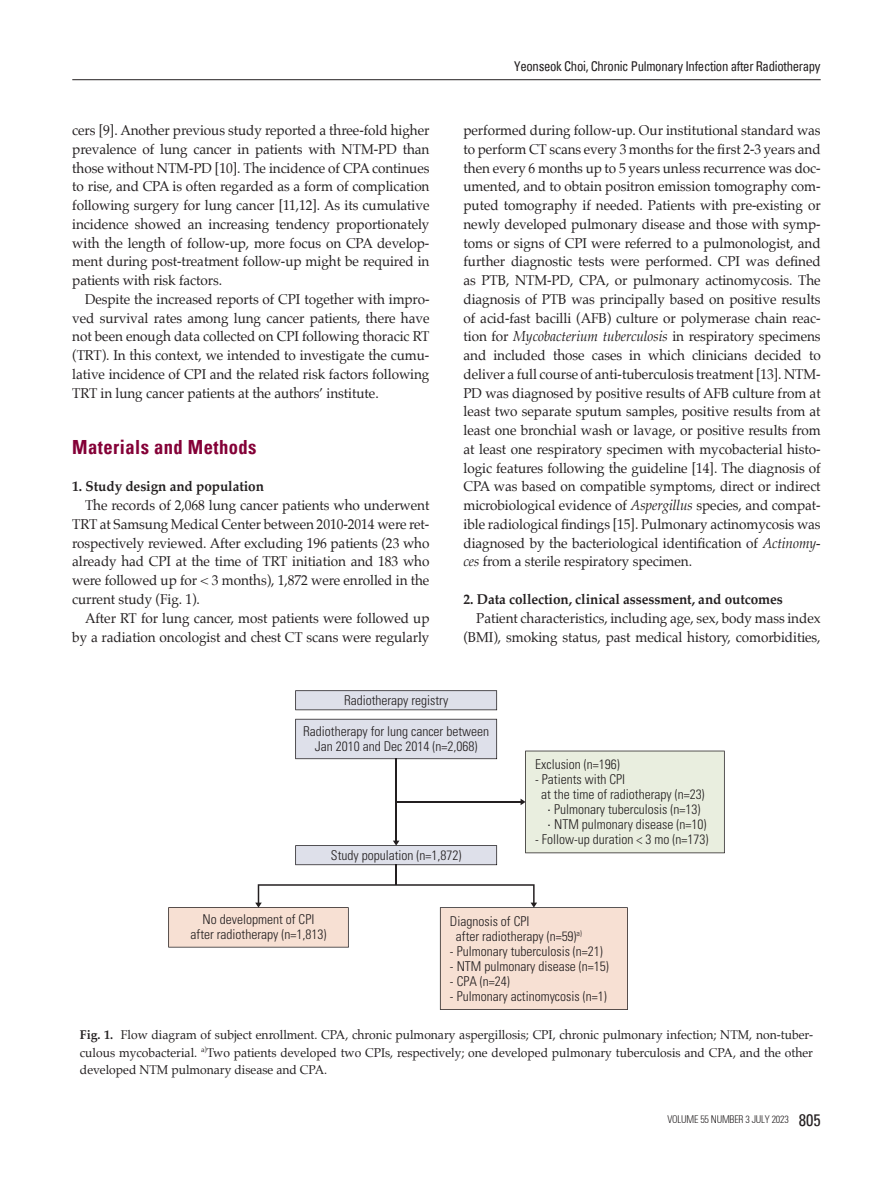
<style>
.page{position:relative;width:893px;height:1191px;background:#fff}
.page>*{position:absolute;margin:0;border:0;box-sizing:border-box;transform-origin:0 0}
.t1{font:700 condensed 19.5px "Univers";letter-spacing:.025em;color:#840037;scale:.95 1}
.t2{font:14.25px/18.8px "Palatino";letter-spacing:-.005em;color:#231f20;text-align:justify;scale:.95 1}
.t3{font:700 14.25px "Palatino";letter-spacing:-.005em;color:#231f20;scale:.95 1}
.t4{font:300 condensed 13.5px/15px "Univers";color:#231f20;text-align:center}
.t5{font:condensed 13.5px "Univers";letter-spacing:-.025em;color:#231f20;scale:.95 1}
.t6{font:12.75px/17.2px "Palatino";color:#231f20;text-align:justify;scale:.95 1}
.t7{font:300 condensed 10.5px "Univers";letter-spacing:-.02em;color:#231f20;scale:.95 1}
.s1{font-style:italic}
.s2{font-weight:700}
.s3{font-weight:400;font-size:16.5px}
</style>
<div class="page">
<svg style="left:295px;top:690px;width:202px;height:20px;background:#d0d2db"></svg>
<div style="left:295px;top:719px;width:202px;height:40px;background:#dee0ea"></div>
<hr style="left:395px;top:758px;width:2px;height:84px;background:#231f20">
<hr style="left:395px;top:864px;width:2px;height:21px;background:#231f20">
<svg style="left:295px;top:840px;width:202px;height:25px"></svg>
<div style="left:521px;top:750px;width:204px;height:103px;background:#e9eedf"></div>
<hr style="left:396px;top:801px;width:125px;height:1px;background:#231f20">
<svg style="left:168px;top:884px;width:460px;height:125px"></svg>
<hr style="left:72px;top:79px;width:749px;height:1px;background:#231f20">
<p class="t5" style="left:514px;top:57px;width:324px">Yeonseok Choi, Chronic Pulmonary Infection after Radiotherapy</p>
<p class="t2" style="left:72px;top:121px;width:378px">cers [9]. Another previous study reported a three-fold higher prevalence of lung cancer in patients with NTM-PD than those without NTM-PD [10]. The incidence of CPA continues to rise, and CPA is often regarded as a form of complication following surgery for lung cancer [11,12]. As its cumulative incidence showed an increasing tendency proportionately with the length of follow-up, more focus on CPA develop&shy;ment during post-treatment follow-up might be required in patients with risk factors.</p>
<p class="t2" style="left:72px;top:289px;width:377px;text-indent:13px">Despite the increased reports of CPI together with impro&shy;ved survival rates among lung cancer patients, there have not been enough data collected on CPI following thoracic RT (TRT). In this context, we intended to investigate the cumu&shy;lative incidence of CPI and the related risk factors following TRT in lung cancer patients at the authors’ institute.</p>
<p class="t1" style="left:72px;top:435px;width:195px">Materials and Methods</p>
<p class="t3" style="left:72px;top:474px;width:203px">1. Study design and population</p>
<p class="t2" style="left:72px;top:496px;width:377px;text-indent:13px">The records of 2,068 lung cancer patients who underwent TRT at Samsung Medical Center between 2010-2014 were ret&shy;rospectively reviewed. After excluding 196 patients (23 who already had CPI at the time of TRT initiation and 183 who were followed up for &lt; 3 months), 1,872 were enrolled in the current study (Fig. 1).</p>
<p class="t2" style="left:72px;top:608px;width:378px;text-align:right">After RT for lung cancer, most patients were followed up by a radiation oncologist and chest CT scans were regularly</p>
<p class="t2" style="left:463px;top:121px;width:378px">performed during follow-up. Our institutional standard was to perform CT scans every 3 months for the first 2-3 years and then every 6 months up to 5 years unless recurrence was doc&shy;umented, and to obtain positron emission tomography com&shy;puted tomography if needed. Patients with pre-existing or newly developed pulmonary disease and those with symp&shy;toms or signs of CPI were referred to a pulmonologist, and further diagnostic tests were performed. CPI was defined as PTB, NTM-PD, CPA, or pulmonary actinomycosis. The diagnosis of PTB was principally based on positive results of acid-fast bacilli (AFB) culture or polymerase chain reac&shy;tion for <span class="s1">Mycobacterium tuberculosis</span> in respiratory specimens and included those cases in which clinicians decided to deliver a full course of anti-tuberculosis treatment [13]. NTM-PD was diagnosed by positive results of AFB culture from at least two separate sputum samples, positive results from at least one bronchial wash or lavage, or positive results from at least one respiratory specimen with mycobacterial histo&shy;logic features following the guideline [14]. The diagnosis of CPA was based on compatible symptoms, direct or indirect microbiological evidence of <span class="s1">Aspergillus</span> species, and compat&shy;ible radiological findings [15]. Pulmonary actinomycosis was diagnosed by the bacteriological identification of <span class="s1">Actinomy&shy;ces</span> from a sterile respiratory specimen.</p>
<p class="t3" style="left:463px;top:587px;width:338px">2. Data collection, clinical assessment, and outcomes</p>
<p class="t2" style="left:463px;top:608px;width:378px;text-align:right">Patient characteristics, including age, sex, body mass index (BMI), smoking status, past medical history, comorbidities,</p>
<p class="t4" style="left:344px;top:692px;width:106px">Radiotherapy registry</p>
<p class="t4" style="left:303px;top:723px;width:187px">Radiotherapy for lung cancer between<br>Jan 2010 and Dec 2014 (n=2,068)</p>
<p class="t4" style="left:331px;top:847px;width:132px">Study population (n=1,872)</p>
<p class="t4" style="left:535px;top:756px;width:86px">Exclusion (n=196)</p>
<p class="t4" style="left:535px;top:771px;width:91px">- Patients with CPI</p>
<p class="t4" style="left:541px;top:786px;width:165px">at the time of radiotherapy (n=23)</p>
<p class="t4" style="left:547px;top:801px;width:155px"><sup>.</sup> Pulmonary tuberculosis (n=13)</p>
<p class="t4" style="left:547px;top:816px;width:161px"><sup>.</sup> NTM pulmonary disease (n=10)</p>
<p class="t4" style="left:535px;top:831px;width:175px">- Follow-up duration &lt; 3 mo (n=173)</p>
<p class="t4" style="left:191px;top:911px;width:137px">No development of CPI after radiotherapy (n=1,813)</p>
<p class="t4" style="left:456px;top:913px;width:127px;text-align:left;text-indent:-6px">Diagnosis of CPI<br>after radiotherapy (n=59)<sup>a)</sup></p>
<p class="t4" style="left:450px;top:943px;width:154px">- Pulmonary tuberculosis (n=21)</p>
<p class="t4" style="left:450px;top:958px;width:160px">- NTM pulmonary disease (n=15)</p>
<p class="t4" style="left:450px;top:973px;width:61px">- CPA (n=24)</p>
<p class="t4" style="left:450px;top:988px;width:158px">- Pulmonary actinomycosis (n=1)</p>
<p class="t6" style="left:80px;top:1026px;width:773px"><span class="s2">Fig. 1.</span> Flow diagram of subject enrollment. CPA, chronic pulmonary aspergillosis; CPI, chronic pulmonary infection; NTM, non-tuber&shy;culous mycobacterial. <sup>a)</sup>Two patients developed two CPIs, respectively; one developed pulmonary tuberculosis and CPA, and the other developed NTM pulmonary disease and CPA.</p>
<p class="t7" style="left:667px;top:1113px;width:163px">VOLUME 55 NUMBER 3 JULY 2023 <span class="s3">805</span></p>
</div>
